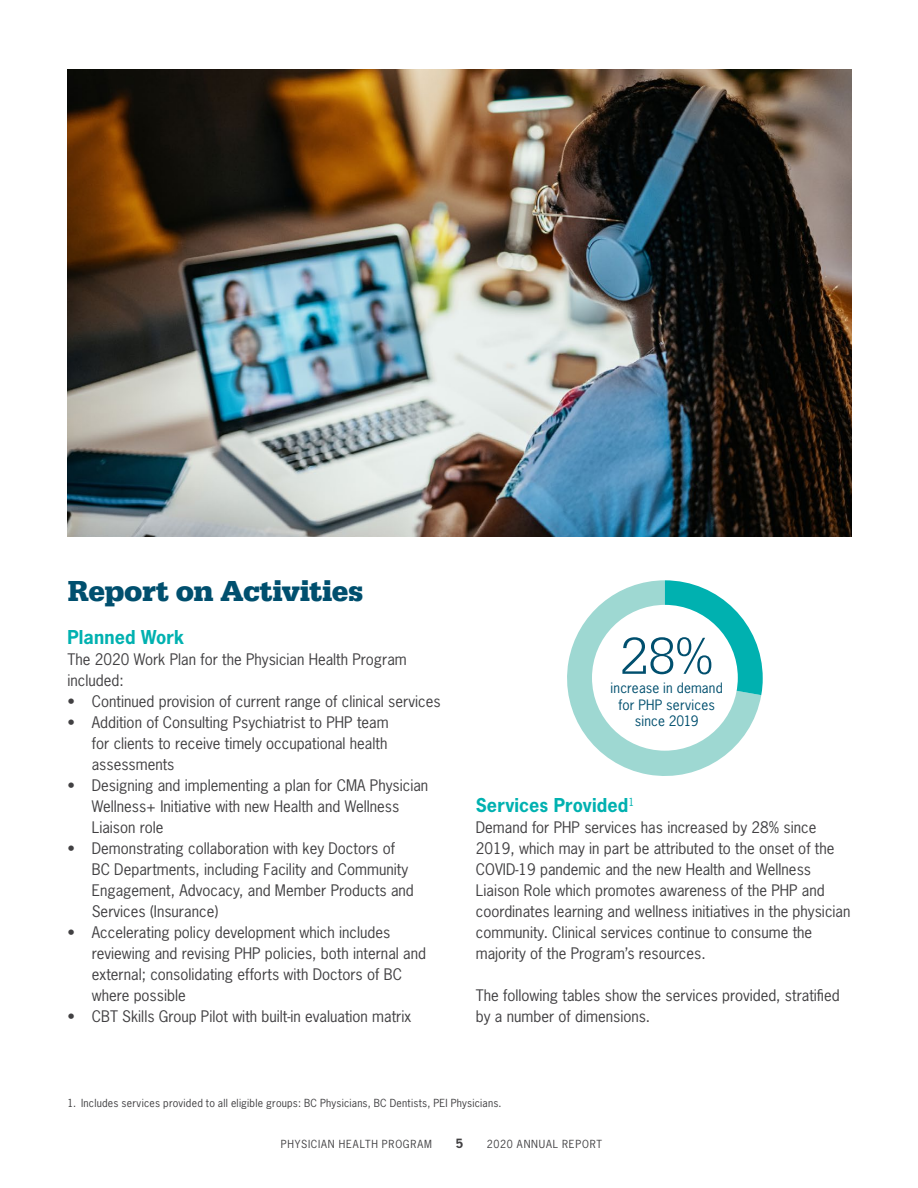
<style>
.page{position:relative;width:918px;height:1188px;background:#fff}
.page>*{position:absolute;margin:0;border:0;box-sizing:border-box;transform-origin:0 0}
.t1{font:300 54px "Serifa";color:#004f6e}
.Subhead{font:700 30px "Serifa";letter-spacing:-.015em;color:#004f6e}
.Subhead-2{font:700 18px "News Gothic Std";letter-spacing:.005em;color:#00b1b0}
.Bullets_-_first{font:15px/21px "News Gothic Std";color:#414042}
.Body{font:15px/21px "News Gothic Std";color:#414042}
.t2{font:13.5px/16.5px "News Gothic Std";letter-spacing:.01em;color:#004f6e;text-align:center}
.t3{font:700 12px "News Gothic Std";color:#414042}
.t4{font:10.5px "News Gothic Std";letter-spacing:.025em;color:#414042}
.t5{font:10.5px "News Gothic Std";letter-spacing:.075em;color:#414042}
.t6{font:10.5px "News Gothic Std";letter-spacing:.07em;color:#414042}
</style>
<div class="page">
<svg style="left:567px;top:580px;width:196px;height:196px"></svg>
<div style="left:592px;top:605px;width:146px;height:146px;background:#fff;border-radius:50%"></div>
<img style="left:68px;top:69px;width:783px;height:468px">
<p class="Subhead" style="left:68px;top:573px;width:298px">Report on Activities</p>
<p class="Subhead-2" style="left:68px;top:625px;width:118px">Planned Work</p>
<p class="Body" style="left:68px;top:649px;width:341px">The 2020 Work Plan for the Physician Health Program included:</p>
<p class="Bullets_-_first" style="left:68px;top:691px;width:375px">• Continued provision of current range of clinical services</p>
<p class="Bullets_-_first" style="left:92px;top:712px;width:298px;text-align:justify;text-indent:-24px">• Addition of Consulting Psychiatrist to PHP team for clients to receive timely occupational health assessments</p>
<p class="Bullets_-_first" style="left:92px;top:775px;width:338px;text-indent:-24px">• Designing and implementing a plan for CMA Physician<br>Wellness+ Initiative with new Health and Wellness<br>Liaison role</p>
<p class="Bullets_-_first" style="left:92px;top:838px;width:324px;text-indent:-24px">• Demonstrating collaboration with key Doctors of BC Departments, including Facility and Community Engagement, Advocacy, and Member Products and Services (Insurance)</p>
<p class="Bullets_-_first" style="left:92px;top:922px;width:336px;text-indent:-24px">• Accelerating policy development which includes reviewing and revising PHP policies, both internal and external; consolidating efforts with Doctors of BC where possible</p>
<p class="Bullets_-_first" style="left:68px;top:1006px;width:345px">• CBT Skills Group Pilot with built-in evaluation matrix</p>
<p class="t1" style="left:620px;top:625px;width:95px">28%</p>
<p class="t2" style="left:619px;top:696px;width:98px">for PHP services since 2019</p>
<p class="t2" style="left:611px;top:680px;width:114px">increase in demand</p>
<p class="Subhead-2" style="left:476px;top:794px;width:160px">Services Provided<sup>1</sup></p>
<p class="Body" style="left:476px;top:817px;width:376px">Demand for PHP services has increased by 28% since 2019, which may in part be attributed to the onset of the COVID-19 pandemic and the new Health and Wellness Liaison Role which promotes awareness of the PHP and coordinates learning and wellness initiatives in the physician community. Clinical services continue to consume the majority of the Program’s resources.</p>
<p class="Body" style="left:476px;top:985px;width:365px">The following tables show the services provided, stratified by a number of dimensions.</p>
<p class="t4" style="left:68px;top:1096px;width:436px">1. Includes services provided to all eligible groups: BC Physicians, BC Dentists, PEI Physicians.</p>
<p class="t5" style="left:281px;top:1137px;width:153px">PHYSICIAN HEALTH PROGRAM</p>
<p class="t3" style="left:456px;top:1136px;width:9px">5</p>
<p class="t6" style="left:487px;top:1137px;width:117px">2020 ANNUAL REPORT</p>
</div>
